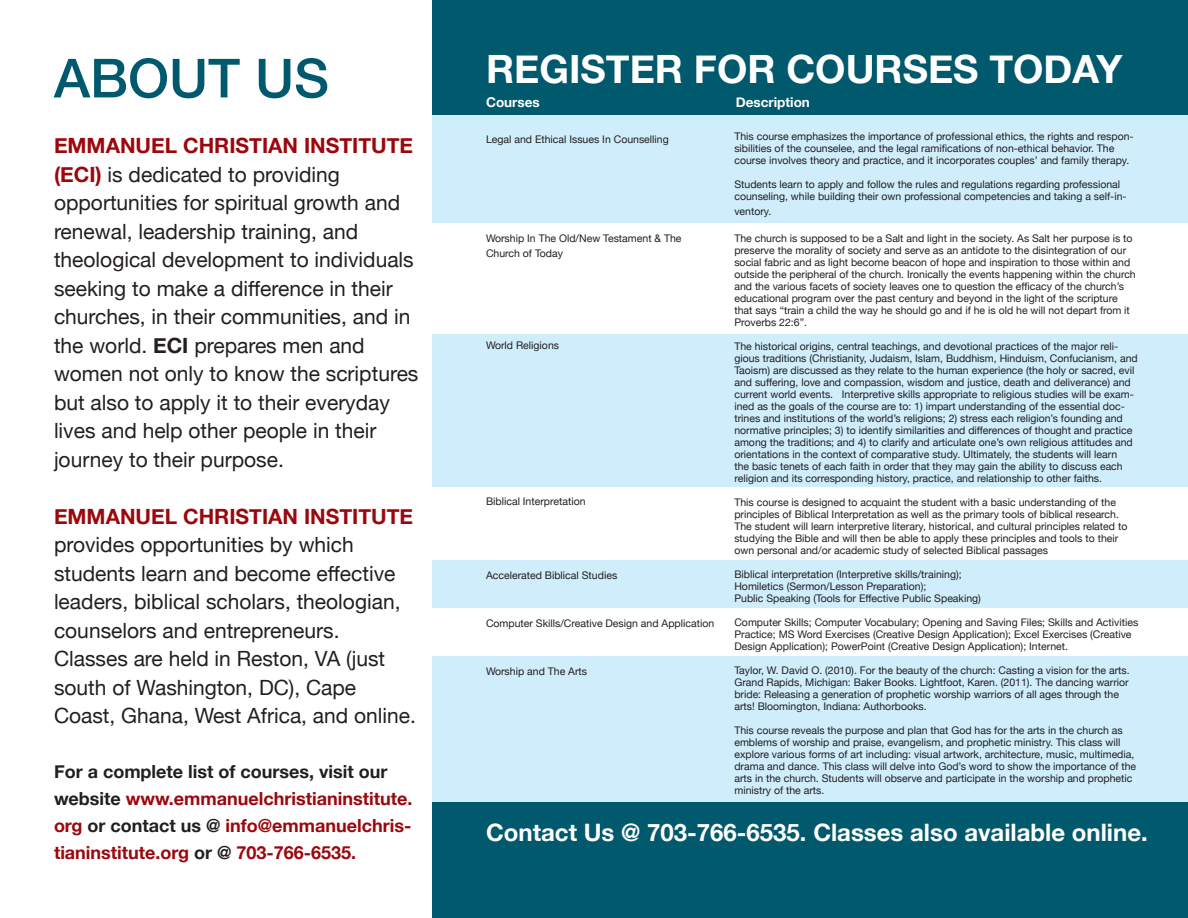
<style>
.page{position:relative;width:1188px;height:918px;background:#fff}
.page>*{position:absolute;margin:0;border:0;box-sizing:border-box;transform-origin:0 0}
.t1{font:500 54px "Helvetica Neue";color:#00596c}
.t2{font:700 39px "Helvetica Neue";color:#fff}
.t3{font:700 24px "Helvetica Neue";color:#fff}
.t4{font:21px/28.5px "Helvetica Neue";color:#231f20}
.t5{font:700 18px/27px "Helvetica Neue";color:#9b070c}
.t6{font:700 13.5px "Helvetica Neue";color:#fff}
.t7{font:10.5px/12px "Helvetica Neue";color:#231f20}
.s1{font-weight:700;color:#9b070c}
.s2{font-weight:700}
.s3{color:#231f20}
</style>
<div class="page">
<div style="left:432px;top:656px;width:756px;height:147px;background:#cfedfb"></div>
<div style="left:432px;top:560px;width:756px;height:47px;background:#cfedfb"></div>
<div style="left:432px;top:334px;width:756px;height:153px;background:#cfedfb"></div>
<div style="left:432px;top:115px;width:756px;height:108px;background:#cfedfb"></div>
<div style="left:432px;top:0;width:756px;height:115px;background:#00596c"></div>
<div style="left:432px;top:803px;width:756px;height:115px;background:#00596c"></div>
<p class="t1" style="left:54px;top:35px;width:277px">ABOUT US</p>
<p class="t4" style="left:54px;top:133px;width:366px"><span class="s1">EMMANUEL CHRISTIAN INSTITUTE (ECI)</span> is dedicated to providing opportunities for spiritual growth and renewal, leadership training, and theological development to individuals seeking to make a difference in their churches, in their communities, and in the world. <span class="s2">ECI</span> prepares men and women not only to know the scriptures but also to apply it to their everyday lives and help other people in their journey to their purpose.</p>
<p class="t4" style="left:54px;top:503px;width:364px"><span class="s1">EMMANUEL CHRISTIAN INSTITUTE </span>provides opportunities by which students learn and become effective leaders, biblical scholars, theologian, counselors and entrepreneurs.<br>Classes are held in Reston, VA (just south of Washington, DC), Cape Coast, Ghana, West Africa, and online.</p>
<p class="t5" style="left:54px;top:759px;width:360px"><span class="s3">For a complete list of courses, visit our website</span> www.emmanuelchristianinstitute. org <span class="s3">or contact us @</span> info@emmanuelchris&shy;tianinstitute.org <span class="s3">or @</span> 703-766-6535.</p>
<p class="t2" style="left:486px;top:38px;width:638px">REGISTER FOR COURSES TODAY</p>
<p class="t6" style="left:486px;top:92px;width:55px">Courses</p>
<p class="t6" style="left:736px;top:92px;width:76px">Description</p>
<p class="t7" style="left:486px;top:134px;width:184px">Legal and Ethical Issues In Counselling</p>
<p class="t7" style="left:734px;top:131px;width:401px">This course emphasizes the importance of professional ethics, the rights and respon&shy;sibilities of the counselee, and the legal ramifications of non-ethical behavior. The course involves theory and practice, and it incorporates couples’ and family therapy.</p>
<p class="t7" style="left:734px;top:179px;width:394px">Students learn to apply and follow the rules and regulations regarding professional counseling, while building their own professional competencies and taking a self-in-</p>
<p class="t7" style="left:734px;top:206px;width:38px">ventory.</p>
<p class="t7" style="left:734px;top:233px;width:403px">The church is supposed to be a Salt and light in the society. As Salt her purpose is to preserve the morality of society and serve as an antidote to the disintegration of our social fabric and as light become beacon of hope and inspiration to those within and outside the peripheral of the church. Ironically the events happening within the church and the various facets of society leaves one to question the efficacy of the church’s educational program over the past century and beyond in the light of the scripture that says “train a child the way he should go and if he is old he will not depart from it Proverbs 22:6”.</p>
<p class="t7" style="left:734px;top:341px;width:405px">The historical origins, central teachings, and devotional practices of the major reli&shy;gious traditions (Christianity, Judaism, Islam, Buddhism, Hinduism, Confucianism, and Taoism) are discussed as they relate to the human experience (the holy or sacred, evil and suffering, love and compassion, wisdom and justice, death and deliverance) and current world events. Interpretive skills appropriate to religious studies will be exam&shy;ined as the goals of the course are to: 1) impart understanding of the essential doc&shy;trines and institutions of the world’s religions; 2) stress each religion’s founding and normative principles; 3) to identify similarities and differences of thought and practice among the traditions; and 4) to clarify and articulate one’s own religious attitudes and orientations in the context of comparative study. Ultimately, the students will learn<br>the basic tenets of each faith in order that they may gain the ability to discuss each religion and its corresponding history, practice, and relationship to other faiths.</p>
<p class="t7" style="left:734px;top:497px;width:394px">This course is designed to acquaint the student with a basic understanding of the principles of Biblical Interpretation as well as the primary tools of biblical research.<br>The student will learn interpretive literary, historical, and cultural principles related to studying the Bible and will then be able to apply these principles and tools to their own personal and/or academic study of selected Biblical passages</p>
<p class="t7" style="left:734px;top:569px;width:229px">Biblical interpretation (Interpretive skills/training);</p>
<p class="t7" style="left:734px;top:581px;width:193px">Homiletics (Sermon/Lesson Preparation);</p>
<p class="t7" style="left:734px;top:593px;width:248px">Public Speaking (Tools for Effective Public Speaking)</p>
<p class="t7" style="left:734px;top:617px;width:405px">Computer Skills; Computer Vocabulary; Opening and Saving Files; Skills and Activities<br>Practice; MS Word Exercises (Creative Design Application); Excel Exercises (Creative<br>Design Application); PowerPoint (Creative Design Application); Internet.</p>
<p class="t7" style="left:734px;top:665px;width:397px">Taylor, W. David O. (2010). For the beauty of the church: Casting a vision for the arts.<br>Grand Rapids, Michigan: Baker Books. Lightfoot, Karen. (2011). The dancing warrior bride: Releasing a generation of prophetic worship warriors of all ages through the arts! Bloomington, Indiana: Authorbooks.</p>
<p class="t7" style="left:734px;top:725px;width:403px">This course reveals the purpose and plan that God has for the arts in the church as emblems of worship and praise, evangelism, and prophetic ministry. This class will explore various forms of art including: visual artwork, architecture, music, multimedia, drama and dance. This class will delve into God’s word to show the importance of the arts in the church. Students will observe and participate in the worship and prophetic ministry of the arts.</p>
<p class="t7" style="left:486px;top:233px;width:197px">Worship In The Old/New Testament &amp; The</p>
<p class="t7" style="left:486px;top:248px;width:79px">Church of Today</p>
<p class="t7" style="left:486px;top:340px;width:75px">World Religions</p>
<p class="t7" style="left:486px;top:496px;width:101px">Biblical Interpretation</p>
<p class="t7" style="left:486px;top:570px;width:133px">Accelerated Biblical Studies</p>
<p class="t7" style="left:486px;top:618px;width:230px">Computer Skills/Creative Design and Application</p>
<p class="t7" style="left:486px;top:666px;width:103px">Worship and The Arts</p>
<p class="t3" style="left:486px;top:813px;width:663px">Contact Us @ 703-766-6535. Classes also available online.</p>
</div>
